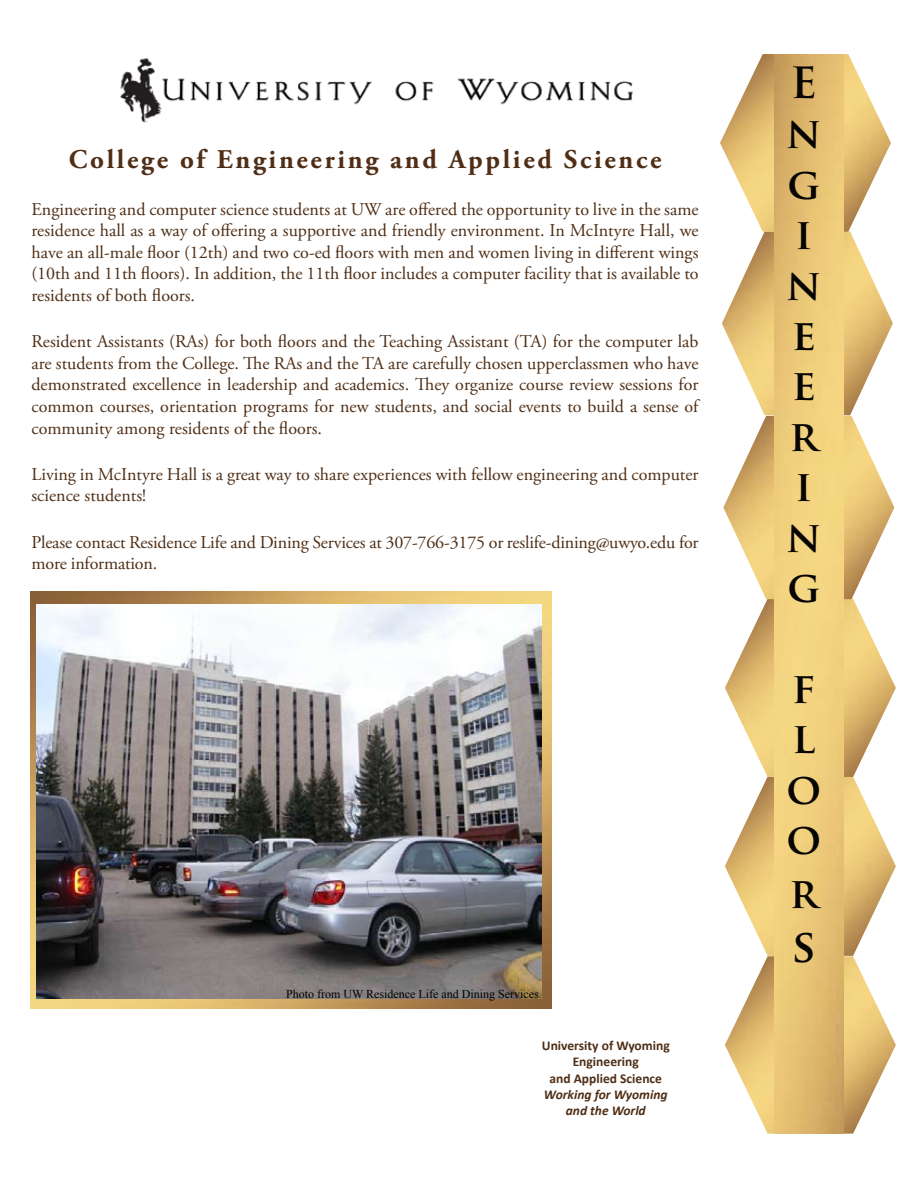
<style>
.page{position:relative;width:918px;height:1188px;background:#fff}
.page>*{position:absolute;margin:0;border:0;box-sizing:border-box;transform-origin:0 0}
.t1{font:700 45px "Trajan Pro";color:#060504}
.t2{font:700 42px/50.4px "Trajan Pro";color:#060504}
.t3{font:700 27px "Adobe Garamond Pro";letter-spacing:.1em;color:#4f2e15}
.t4{font:18px/21.6px "Adobe Garamond Pro";color:#4f2e15;text-align:justify}
.t5{font:700 13.5px/16.2px "Calibri";color:#4f2e15;text-align:center}
.t6{font:italic 700 13.5px/16.2px "Calibri";color:#4f2e15;text-align:center}
.t7{font:12px "Times New Roman";color:#000}
</style>
<div class="page">
<img style="left:30px;top:592px;width:522px;height:417px">
<img style="left:725px;top:599px;width:171px;height:535px">
<img style="left:722px;top:232px;width:172px;height:367px">
<img style="left:720px;top:54px;width:171px;height:178px">
<img style="left:775px;top:54px;width:68px;height:1080px">
<img style="left:37px;top:605px;width:505px;height:393px">
<img style="left:120px;top:58px;width:513px;height:65px">
<h3 class="t3" style="left:69px;top:144px;width:594px">College of Engineering and Applied Science</h3>
<p class="t4" style="left:32px;top:199px;width:669px">Engineering and computer science students at UW are offered the opportunity to live in the same residence hall as a way of offering a supportive and friendly environment. In McIntyre Hall, we have an all-male floor (12th) and two co-ed floors with men and women living in different wings (10th and 11th floors). In addition, the 11th floor includes a computer facility that is available to residents of both floors.</p>
<p class="t4" style="left:32px;top:331px;width:669px">Resident Assistants (RAs) for both floors and the Teaching Assistant (TA) for the computer lab are students from the College. The RAs and the TA are carefully chosen upperclassmen who have demonstrated excellence in leadership and academics. They organize course review sessions for common courses, orientation programs for new students, and social events to build a sense of community among residents of the floors.</p>
<p class="t4" style="left:32px;top:464px;width:669px">Living in McIntyre Hall is a great way to share experiences with fellow engineering and computer science students!</p>
<p class="t4" style="left:32px;top:532px;width:669px">Please contact Residence Life and Dining Services at 307-766-3175 or reslife-dining@uwyo.edu for more information.</p>
<p class="t7" style="left:286px;top:986px;width:257px">Photo from UW Residence Life and Dining Services.</p>
<p class="t5" style="left:542px;top:1037px;width:129px">University of Wyoming<br>Engineering<br>and Applied Science</p>
<p class="t6" style="left:544px;top:1086px;width:125px">Working for Wyoming and the World</p>
<h2 class="t2" style="left:786px;top:58px;width:37px">E n g i n e e r i n g</h2>
<h2 class="t2" style="left:786px;top:663px;width:36px">f l o o</h2>
<h2 class="t2" style="left:789px;top:868px;width:30px">r</h2>
<h1 class="t1" style="left:792px;top:918px;width:26px">s</h1>
</div>
